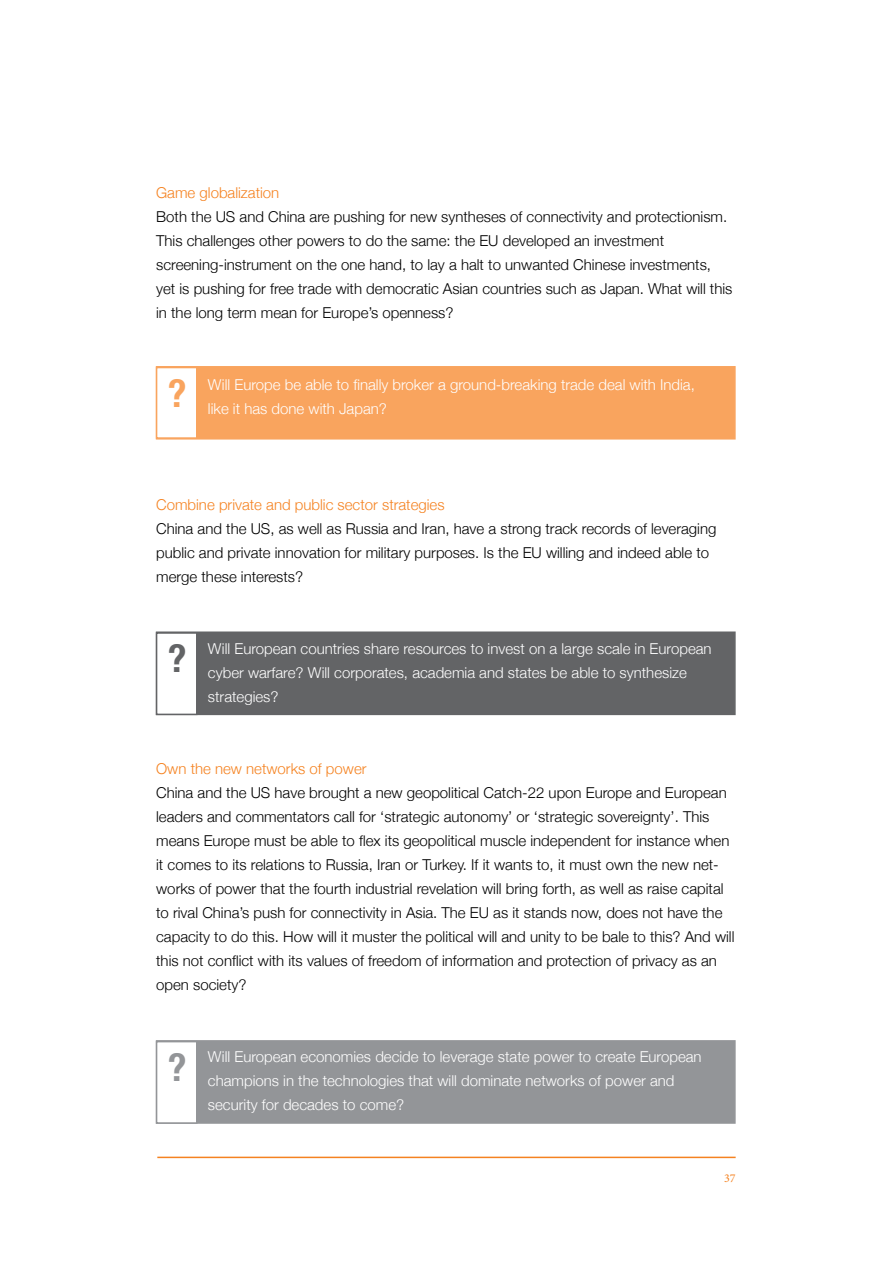
<style>
.page{position:relative;width:893px;height:1263px;background:#fff}
.page>*{position:absolute;margin:0;border:0;box-sizing:border-box;transform-origin:0 0}
.t1{font:700 condensed 39px "Helvetica Neue";color:#f9a45e}
.t2{font:700 condensed 39px "Helvetica Neue";color:#636466}
.t3{font:700 condensed 39px "Helvetica Neue";color:#939598}
.platte_tekst_Helveti{font:300 15px/24px "Helvetica Neue";color:#000}
.platte_tekst_Helveti-2{font:300 15px/24px "Helvetica Neue";color:#fff}
.platte_tekst_Helveti-3{font:300 15px "Helvetica Neue";color:#f58220}
.t4{font:12px "Minion Pro";color:#f58220}
</style>
<div class="page">
<hr style="left:157px;top:1156px;width:579px;height:2px;background:#f58220">
<div style="left:156px;top:366px;width:580px;height:73px;background:#f9a45e"></div>
<div style="left:156px;top:367px;width:41px;height:72px;background:#fff;border:2px solid #f9a45e"></div>
<div style="left:156px;top:631px;width:580px;height:84px;background:#636466;border:2px solid #636466"></div>
<div style="left:156px;top:1040px;width:580px;height:84px;background:#939598;border:2px solid #939598"></div>
<div style="left:156px;top:632px;width:41px;height:83px;background:#fff;border:2px solid #636466"></div>
<div style="left:156px;top:1041px;width:41px;height:83px;background:#fff;border:2px solid #939598"></div>
<p class="platte_tekst_Helveti-3" style="left:156px;top:181px;width:125px">Game globalization</p>
<p class="platte_tekst_Helveti" style="left:156px;top:204px;width:578px">Both the US and China are pushing for new syntheses of connectivity and protectionism.<br>This challenges other powers to do the same: the EU developed an investment screening-instrument on the one hand, to lay a halt to unwanted Chinese investments, yet is pushing for free trade with democratic Asian countries such as Japan. What will this in the long term mean for Europe’s openness?</p>
<p class="t1" style="left:168px;top:360px;width:20px">?</p>
<p class="platte_tekst_Helveti-2" style="left:208px;top:372px;width:488px">Will Europe be able to finally broker a ground-breaking trade deal with India,</p>
<p class="platte_tekst_Helveti-2" style="left:208px;top:396px;width:180px">like it has done with Japan?</p>
<p class="platte_tekst_Helveti-3" style="left:156px;top:493px;width:290px">Combine private and public sector strategies</p>
<p class="platte_tekst_Helveti" style="left:156px;top:516px;width:562px">China and the US, as well as Russia and Iran, have a strong track records of leveraging public and private innovation for military purposes. Is the EU willing and indeed able to merge these interests?</p>
<p class="t2" style="left:168px;top:626px;width:20px">?</p>
<p class="platte_tekst_Helveti-2" style="left:208px;top:636px;width:505px">Will European countries share resources to invest on a large scale in European cyber warfare? Will corporates, academia and states be able to synthesize strategies?</p>
<p class="platte_tekst_Helveti-3" style="left:156px;top:757px;width:212px">Own the new networks of power</p>
<p class="platte_tekst_Helveti" style="left:156px;top:780px;width:580px">China and the US have brought a new geopolitical Catch-22 upon Europe and European leaders and commentators call for ‘strategic autonomy’ or ‘strategic sovereignty’. This means Europe must be able to flex its geopolitical muscle independent for instance when it comes to its relations to Russia, Iran or Turkey. If it wants to, it must own the new net&shy;works of power that the fourth industrial revelation will bring forth, as well as raise capital to rival China’s push for connectivity in Asia. The EU as it stands now, does not have the capacity to do this. How will it muster the political will and unity to be bale to this? And will this not conflict with its values of freedom of information and protection of privacy as an open society?</p>
<p class="t3" style="left:168px;top:1034px;width:20px">?</p>
<p class="platte_tekst_Helveti-2" style="left:208px;top:1044px;width:495px">Will European economies decide to leverage state power to create European champions in the technologies that will dominate networks of power and security for decades to come?</p>
<p class="t4" style="left:724px;top:1170px;width:13px">37</p>
</div>
